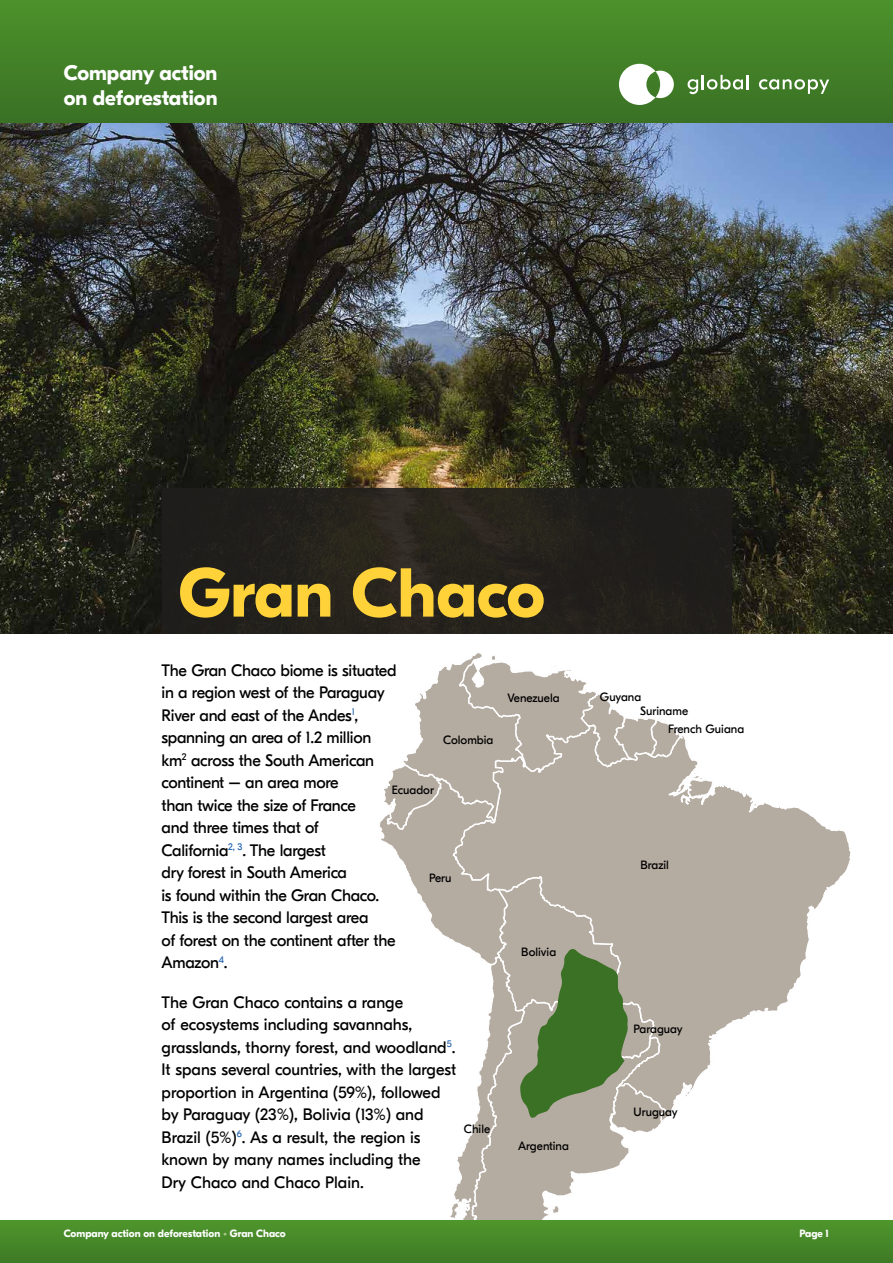
<style>
.page{position:relative;width:893px;height:1263px;background:#fff}
.page>*{position:absolute;margin:0;border:0;box-sizing:border-box;transform-origin:0 0}
.t1{font:700 69px "GT Eesti Pro Display";color:#fed238}
.t2{font:700 21px/25.5px "GT Eesti Pro Display";color:#fff}
.t3{font:16.5px/22.5px "GT Eesti Pro Display";letter-spacing:-.015em;color:#000}
.t4{font:12px/14.4px "GT Eesti Pro Display";color:#000}
.t5{font:700 10.5px "GT Eesti Pro Display";color:#fff}
.s1{color:#abc78a}
</style>
<div class="page">
<svg style="left:715px;top:785px;width:136px;height:249px"></svg>
<svg style="left:730px;top:785px;width:24px;height:26px"></svg>
<svg style="left:806px;top:908px;width:8px;height:15px"></svg>
<svg style="left:741px;top:1011px;width:18px;height:13px"></svg>
<svg style="left:380px;top:653px;width:335px;height:567px"></svg>
<div style="left:0;top:0;width:893px;height:123px;background:linear-gradient(to bottom,#4c922b,#3a7125)"></div>
<div style="left:0;top:1220px;width:893px;height:43px;background:linear-gradient(to right,#478829,#478829)"></div>
<img style="left:0;top:123px;width:893px;height:511px">
<svg style="left:619px;top:64px;width:55px;height:41px"></svg>
<svg style="left:759px;top:79px;width:70px;height:15px"></svg>
<svg style="left:688px;top:75px;width:61px;height:19px"></svg>
<div style="left:162px;top:488px;width:569px;height:146px;background:#201e1c"></div>
<p class="t2" style="left:64px;top:60px;width:155px">Company action on deforestation</p>
<h1 class="t1" style="left:179px;top:554px;width:368px">Gran Chaco</h1>
<p class="t3" style="left:162px;top:659px;width:237px">The Gran Chaco biome is situated in a region west of the Paraguay<br>River and east of the Andes<sup>1</sup>, spanning an area of 1.2 million km<sup>2</sup> across the South American continent – an area more<br>than twice the size of France<br>and three times that of<br>California<sup>2,</sup> <sup>3</sup>. The largest<br>dry forest in South America<br>is found within the Gran Chaco.<br>This is the second largest area<br>of forest on the continent after the<br>Amazon<sup>4</sup>.</p>
<p class="t3" style="left:162px;top:991px;width:296px">The Gran Chaco contains a range<br>of ecosystems including savannahs, grasslands, thorny forest, and woodland<sup>5</sup>.<br>It spans several countries, with the largest proportion in Argentina (59%), followed by Paraguay (23%), Bolivia (13%) and Brazil (5%)<sup>6</sup>. As a result, the region is known by many names including the<br>Dry Chaco and Chaco Plain.</p>
<p class="t4" style="left:443px;top:733px;width:52px">Colombia</p>
<p class="t4" style="left:392px;top:783px;width:44px">Ecuador</p>
<p class="t4" style="left:429px;top:871px;width:24px">Peru</p>
<p class="t4" style="left:464px;top:1122px;width:28px">Chile</p>
<p class="t4" style="left:507px;top:691px;width:54px">Venezuela</p>
<p class="t4" style="left:640px;top:690px;width:50px;text-indent:-40px">Guyana<br>Suriname</p>
<p class="t4" style="left:668px;top:722px;width:77px">French Guiana</p>
<p class="t4" style="left:521px;top:945px;width:36px">Bolivia</p>
<p class="t4" style="left:518px;top:1138px;width:52px">Argentina</p>
<p class="t4" style="left:640px;top:858px;width:30px">Brazil</p>
<p class="t4" style="left:634px;top:1022px;width:51px">Paraguay</p>
<p class="t4" style="left:634px;top:1105px;width:46px">Uruguay</p>
<p class="t5" style="left:64px;top:1227px;width:223px">Company action on deforestation <span class="s1">•</span> Gran Chaco</p>
<p class="t5" style="left:799px;top:1227px;width:31px">Page 1</p>
</div>
